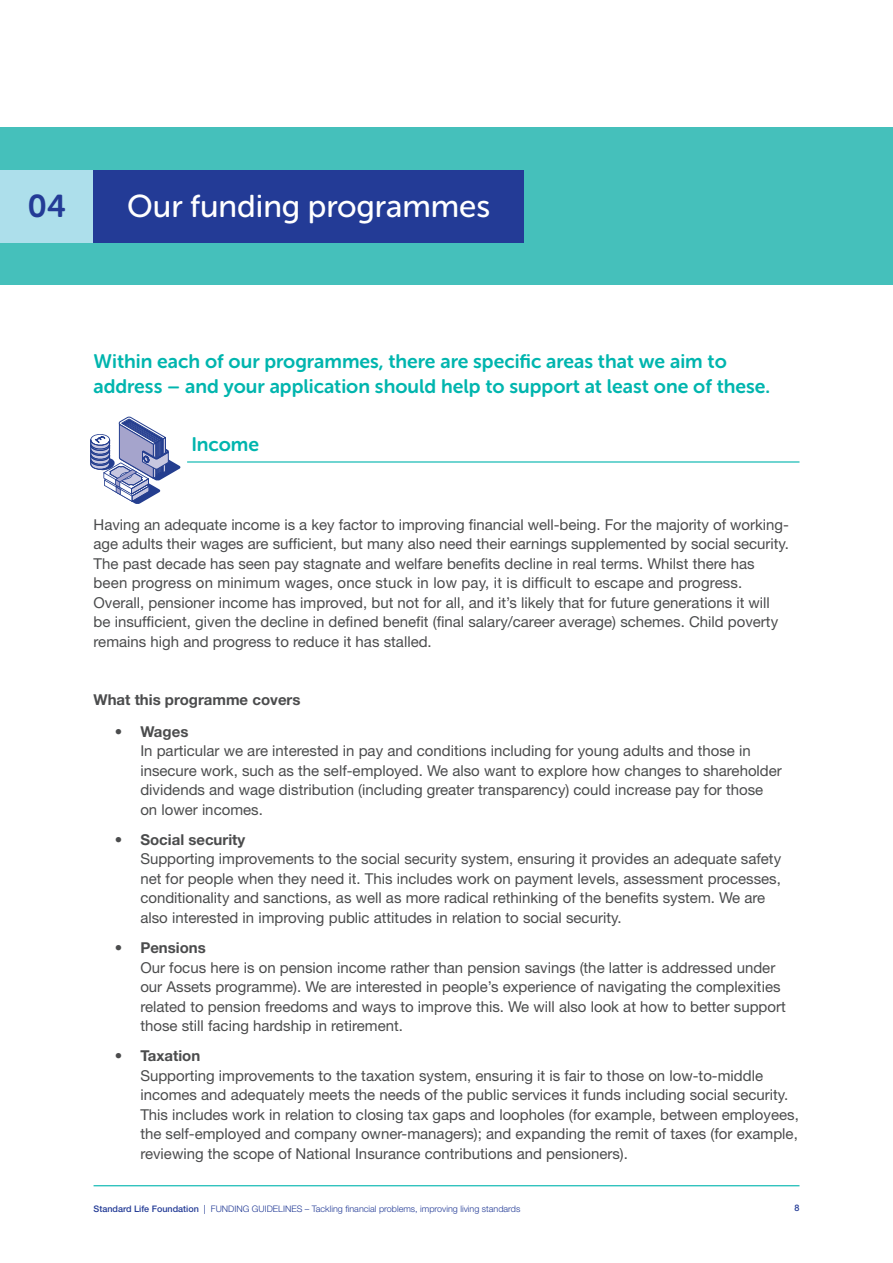
<style>
.page{position:relative;width:893px;height:1263px;background:#fff}
.page>*{position:absolute;margin:0;border:0;box-sizing:border-box;transform-origin:0 0}
.t1{font:31.5px "Museo Sans Rounded 500";color:#fff}
.t2{font:31.5px "Museo Sans Rounded 700";color:#233b96}
.t3{font:19.5px/25.5px "Museo Sans Rounded 700";color:#00b5ae}
.t4{font:15px/19.5px "Helvetica Neue";color:#4b4c4d}
.t5{font:700 15px "Helvetica Neue";color:#4b4c4d}
.t6{font:300 9px "Helvetica Neue";color:#233b96}
.t7{font:500 9px "Helvetica Neue";color:#233b96}
.s1{font-weight:500}
.s2{font-weight:400}
</style>
<div class="page">
<hr style="left:94px;top:1185px;width:705px;height:1px;background:#00b5ae">
<div style="left:0;top:128px;width:893px;height:157px;background:#45c0bb"></div>
<div style="left:0;top:170px;width:94px;height:72px;background:#addfeb"></div>
<div style="left:94px;top:170px;width:430px;height:72px;background:#233b96"></div>
<hr style="left:187px;top:461px;width:612px;height:2px;background:#00b5ae">
<svg style="left:90px;top:416px;width:91px;height:88px"></svg>
<h1 class="t2" style="left:27px;top:195px;width:40px">04</h1>
<h1 class="t1" style="left:127px;top:195px;width:364px">Our funding programmes</h1>
<h2 class="t3" style="left:94px;top:350px;width:678px">Within each of our programmes, there are specific areas that we aim to address – and your application should help to support at least one of these.</h2>
<h2 class="t3" style="left:191px;top:433px;width:69px">Income</h2>
<p class="t4" style="left:94px;top:517px;width:697px">Having an adequate income is a key factor to improving financial well-being. For the majority of working&shy;age adults their wages are sufficient, but many also need their earnings supplemented by social security.<br>The past decade has seen pay stagnate and welfare benefits decline in real terms. Whilst there has been progress on minimum wages, once stuck in low pay, it is difficult to escape and progress.<br>Overall, pensioner income has improved, but not for all, and it’s likely that for future generations it will be insufficient, given the decline in defined benefit (final salary/career average) schemes. Child poverty remains high and progress to reduce it has stalled.</p>
<p class="t5" style="left:94px;top:694px;width:208px">What this programme covers</p>
<p class="t5" style="left:115px;top:726px;width:75px">• Wages</p>
<p class="t4" style="left:140px;top:743px;width:643px">In particular we are interested in pay and conditions including for young adults and those in insecure work, such as the self-employed. We also want to explore how changes to shareholder dividends and wage distribution (including greater transparency) could increase pay for those on lower incomes.</p>
<p class="t5" style="left:115px;top:834px;width:132px">• Social security</p>
<p class="t4" style="left:140px;top:851px;width:642px">Supporting improvements to the social security system, ensuring it provides an adequate safety net for people when they need it. This includes work on payment levels, assessment processes, conditionality and sanctions, as well as more radical rethinking of the benefits system. We are also interested in improving public attitudes in relation to social security.</p>
<p class="t5" style="left:115px;top:942px;width:93px">• Pensions</p>
<p class="t4" style="left:140px;top:959px;width:647px">Our focus here is on pension income rather than pension savings (the latter is addressed under our Assets programme). We are interested in people’s experience of navigating the complexities related to pension freedoms and ways to improve this. We will also look at how to better support those still facing hardship in retirement.</p>
<p class="t5" style="left:115px;top:1051px;width:87px">• Taxation</p>
<p class="t4" style="left:140px;top:1068px;width:660px">Supporting improvements to the taxation system, ensuring it is fair to those on low-to-middle incomes and adequately meets the needs of the public services it funds including social security.<br>This includes work in relation to closing tax gaps and loopholes (for example, between employees, the self-employed and company owner-managers); and expanding the remit of taxes (for example, reviewing the scope of National Insurance contributions and pensioners).</p>
<p class="t6" style="left:94px;top:1205px;width:428px"><span class="s1">Standard Life Foundation</span> <span class="s2">|</span> FUNDING GUIDELINES – Tackling financial problems, improving living standards</p>
<p class="t7" style="left:794px;top:1205px;width:7px">8</p>
</div>
